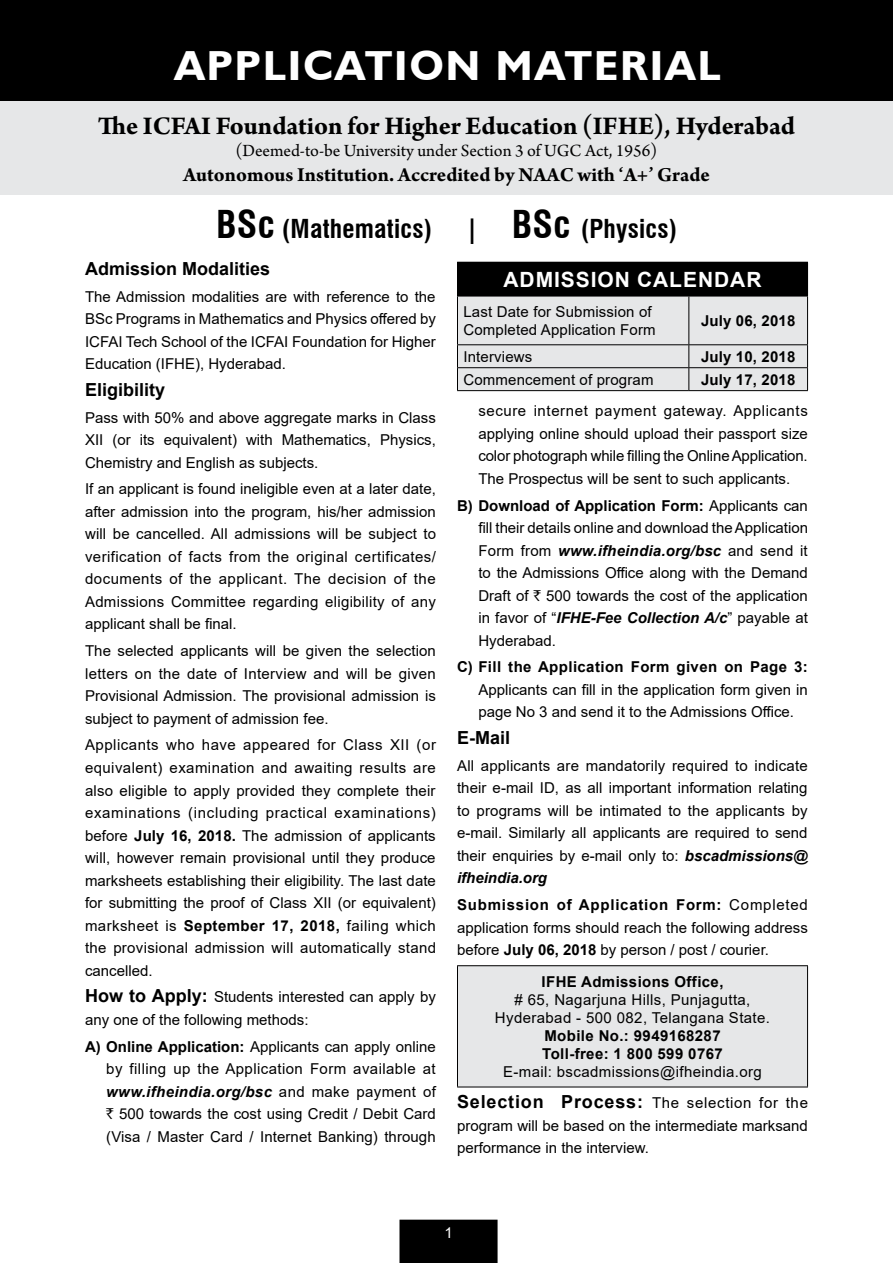
<style>
.page{position:relative;width:893px;height:1263px;background:#fff}
.page>*{position:absolute;margin:0;border:0;box-sizing:border-box;transform-origin:0 0}
.t1{font:700 42px "Humanist 521 BT";letter-spacing:.05em;color:#fff}
.t2{font:700 27px "Arno Pro";letter-spacing:-.005em;color:#000}
.t3{font:700 condensed 25.5px "Swiss 721 BT";letter-spacing:.01em;color:#000}
.t4{font:700 21px "Arno Pro";color:#000}
.t5{font:700 21px "Arial";letter-spacing:.045em;color:#fff}
.t6{font:18px "Arno Pro";color:#000}
.t7{font:700 18px "Arial";color:#000}
.t8{font:15px/22.5px "Arial";color:#000;text-align:justify}
.t9{font:700 15px/18px "Arial";letter-spacing:.025em;color:#000}
.t10{font:15px/18px "Arial";letter-spacing:.025em;color:#000;text-align:center}
.t11{font:15px "Arial";color:#fff}
.s1{font-size:37.5px}
.s2{font-weight:700}
.s3{font-weight:700;font-size:18px}
.s4{font-weight:700;font-style:italic}
.s5{font-family:"Rupee Foradian"}
</style>
<div class="page">
<div style="left:399px;top:1220px;width:99px;height:43px;background:#000"></div>
<div style="left:457px;top:966px;width:350px;height:121px;background:#e6e7e8"></div>
<hr style="left:457px;top:965px;width:351px;height:1px;background:#000">
<hr style="left:457px;top:966px;width:1px;height:121px;background:#000">
<hr style="left:807px;top:966px;width:1px;height:121px;background:#000">
<hr style="left:457px;top:1087px;width:351px;height:1px;background:#000">
<div style="left:0;top:0;width:893px;height:195px;background:#e6e7e8"></div>
<div style="left:0;top:0;width:893px;height:101px;background:#000"></div>
<div style="left:457px;top:262px;width:350px;height:34px;background:#000"></div>
<hr style="left:689px;top:262px;width:119px;height:1px;background:#000">
<hr style="left:807px;top:263px;width:1px;height:33px;background:#000">
<div style="left:457px;top:296px;width:351px;height:94px;background:#e6e7e8"></div>
<hr style="left:457px;top:390px;width:232px;height:1px;background:#000">
<hr style="left:689px;top:390px;width:119px;height:1px;background:#000">
<h1 class="t1" style="left:174px;top:39px;width:547px">APPLICATION MATERIAL</h1>
<h2 class="t2" style="left:98px;top:111px;width:699px">The ICFAI Foundation for Higher Education (IFHE), Hyderabad</h2>
<p class="t6" style="left:235px;top:140px;width:424px">(Deemed-to-be University under Section 3 of UGC Act, 1956)</p>
<h3 class="t4" style="left:183px;top:163px;width:528px">Autonomous Institution. Accredited by NAAC with ‘A+’ Grade</h3>
<h3 class="t3" style="left:216px;top:213px;width:218px"><span class="s1">BSc</span> (Mathematics)</h3>
<h3 class="t3" style="left:466px;top:213px;width:213px">| <span class="s1">BSc</span> (Physics)</h3>
<p class="t7" style="left:85px;top:256px;width:187px">Admission Modalities</p>
<p class="t8" style="left:85px;top:285px;width:352px">The Admission modalities are with reference to the BSc Programs in Mathematics and Physics offered by ICFAI Tech School of the ICFAI Foundation for Higher Education (IFHE), Hyderabad.</p>
<p class="t7" style="left:85px;top:377px;width:82px">Eligibility</p>
<p class="t8" style="left:85px;top:406px;width:352px">Pass with 50% and above aggregate marks in Class XII (or its equivalent) with Mathematics, Physics, Chemistry and English as subjects.</p>
<p class="t8" style="left:85px;top:478px;width:352px">If an applicant is found ineligible even at a later date, after admission into the program, his/her admission will be cancelled. All admissions will be subject to verification of facts from the original certificates/ documents of the applicant. The decision of the Admissions Committee regarding eligibility of any applicant shall be final.</p>
<p class="t8" style="left:85px;top:640px;width:352px">The selected applicants will be given the selection letters on the date of Interview and will be given Provisional Admission. The provisional admission is subject to payment of admission fee.</p>
<p class="t8" style="left:85px;top:734px;width:352px">Applicants who have appeared for Class XII (or equivalent) examination and awaiting results are also eligible to apply provided they complete their examinations (including practical examinations) before <span class="s2">July 16, 2018.</span> The admission of applicants will, however remain provisional until they produce marksheets establishing their eligibility. The last date for submitting the proof of Class XII (or equivalent) marksheet is <span class="s2">September 17, 2018,</span> failing which the provisional admission will automatically stand cancelled.</p>
<p class="t8" style="left:85px;top:986px;width:352px"><span class="s3">How to Apply:</span> Students interested can apply by any one of the following methods:</p>
<p class="t8" style="left:106px;top:1035px;width:331px;text-indent:-21px"><span class="s2">A) Online Application:</span> Applicants can apply online by filling up the Application Form available at <span class="s4">www.ifheindia.org/bsc</span> and make payment of <span class="s5">`</span> 500 towards the cost using Credit / Debit Card (Visa / Master Card / Internet Banking) through</p>
<h3 class="t5" style="left:503px;top:265px;width:31px">Admission</h3>
<h3 class="t5" style="left:637px;top:265px;width:63px">Calenda</h3>
<h3 class="t5" style="left:746px;top:265px;width:17px">r</h3>
<p class="t8" style="left:463px;top:302px;width:194px;line-height:18px">Last Date for Submission of<br>Completed Application Form</p>
<p class="t9" style="left:701px;top:312px;width:96px">July 06, 2018</p>
<p class="t8" style="left:463px;top:345px;width:70px">Interviews</p>
<p class="t9" style="left:701px;top:348px;width:96px">July 10, 2018</p>
<p class="t8" style="left:463px;top:368px;width:192px">Commencement of program</p>
<p class="t9" style="left:701px;top:370px;width:96px">July 17, 2018</p>
<p class="t8" style="left:478px;top:400px;width:331px">secure internet payment gateway. Applicants applying online should upload their passport size color photograph while filling the Online Application.<br>The Prospectus will be sent to such applicants.</p>
<p class="t8" style="left:478px;top:494px;width:331px;text-indent:-21px"><span class="s2">B) Download of Application Form:</span> Applicants can fill their details online and download the Application Form from <span class="s4">www.ifheindia.org/bsc</span> and send it to the Admissions Office along with the Demand Draft of <span class="s5">`</span> 500 towards the cost of the application in favor of “<span class="s4">IFHE-Fee Collection A/c</span>” payable at Hyderabad.</p>
<p class="t9" style="left:457px;top:658px;width:352px">C) Fill the Application Form given on Page 3:</p>
<p class="t8" style="left:478px;top:678px;width:331px">Applicants can fill in the application form given in page No 3 and send it to the Admissions Office.</p>
<p class="t7" style="left:457px;top:725px;width:55px">E-Mail</p>
<p class="t8" style="left:457px;top:754px;width:352px">All applicants are mandatorily required to indicate their e-mail ID, as all important information relating to programs will be intimated to the applicants by e-mail. Similarly all applicants are required to send their enquiries by e-mail only to: <span class="s4">bscadmissions@ ifheindia.org</span></p>
<p class="t8" style="left:457px;top:893px;width:352px"><span class="s2">Submission of Application Form:</span> Completed application forms should reach the following address before <span class="s2">July 06, 2018</span> by person / post / courier.</p>
<p class="t9" style="left:542px;top:973px;width:183px">IFHE Admissions Office,</p>
<p class="t10" style="left:495px;top:990px;width:277px"># 65, Nagarjuna Hills, Punjagutta,<br>Hyderabad - 500 082, Telangana State.</p>
<p class="t9" style="left:542px;top:1027px;width:182px">Mobile No.: 9949168287<br>Toll-free: 1 800 599 0767</p>
<p class="t10" style="left:457px;top:1056px;width:352px;line-height:31.3px">E-mail: bscadmissions@ifheindia.org<br><span class="s3">Selection Process:</span> The selection for the</p>
<p class="t8" style="left:457px;top:1114px;width:352px">program will be based on the intermediate marksand performance in the interview.</p>
<p class="t11" style="left:444px;top:1222px;width:10px">1</p>
</div>
